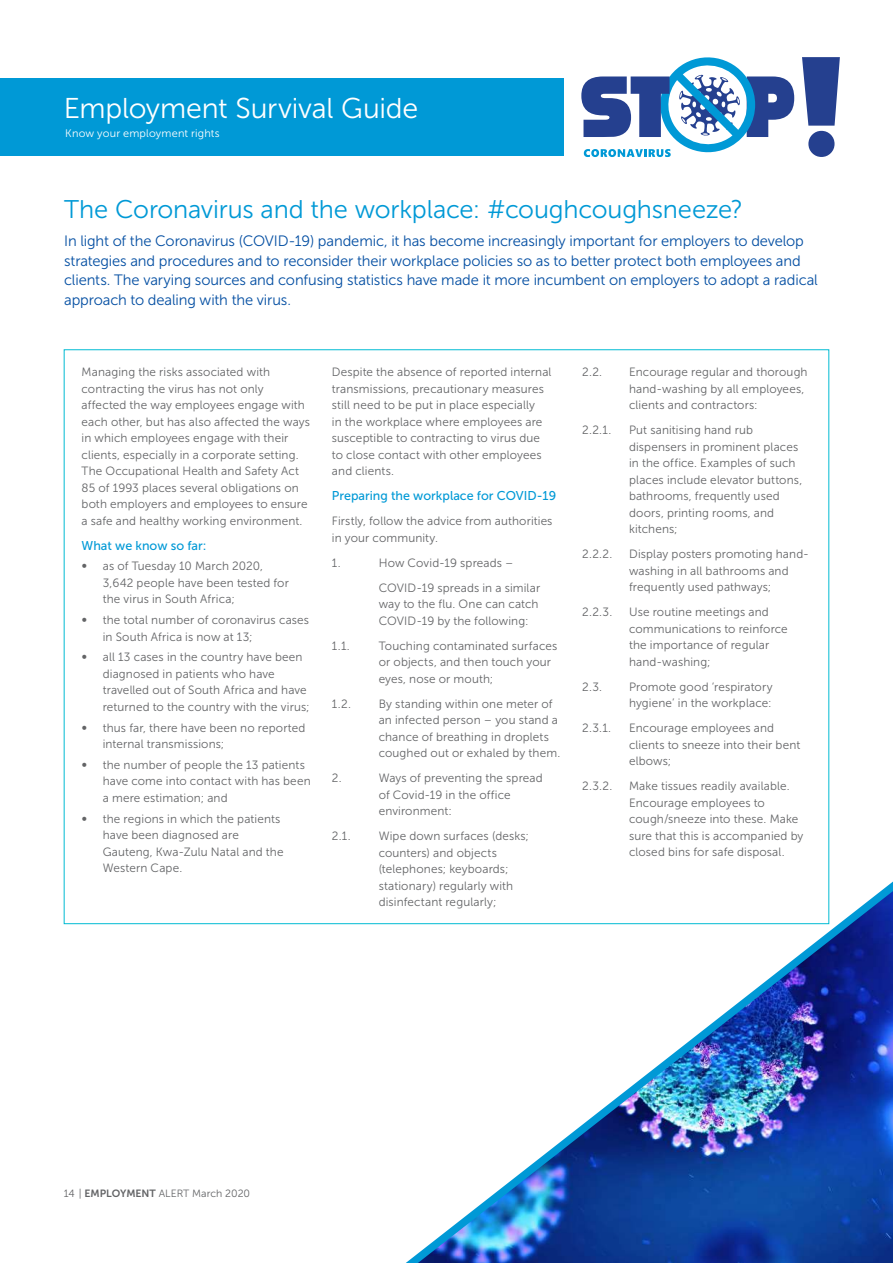
<style>
.page{position:relative;width:893px;height:1263px;background:#fff}
.page>*{position:absolute;margin:0;border:0;box-sizing:border-box;transform-origin:0 0}
.t1{font:28.5px "Museo Sans 300";letter-spacing:-.005em;color:#fff}
.t2{font:25.5px "Museo Sans 300";letter-spacing:-.005em;color:#0099d6}
.t3{font:15px/19.5px "Museo Sans 300";letter-spacing:-.005em;color:#034ea2}
.t4{font:12.75px "Museo Sans 500";color:#0099d6}
.t5{font:12px/16.5px "Museo Sans 300";letter-spacing:.01em;color:#636466}
.t6{font:10.95px "Museo Sans 300";letter-spacing:.015em;color:#fff}
.t7{font:10.5px "Museo Sans 300";color:#636466}
.s1{font-family:"Museo Sans 700"}
</style>
<div class="page">
<svg style="left:802px;top:57px;width:38px;height:100px"></svg>
<svg style="left:581px;top:57px;width:213px;height:100px"></svg>
<img style="left:342px;top:827px;width:551px;height:436px">
<div style="left:1px;top:78px;width:563px;height:77px;background:#0099d6"></div>
<h1 class="t1" style="left:64px;top:92px;width:356px">Employment Survival Guide</h1>
<p class="t6" style="left:65px;top:128px;width:156px">Know your employment rights</p>
<h2 class="t2" style="left:64px;top:196px;width:680px">The Coronavirus and the workplace: #coughcoughsneeze?</h2>
<p class="t3" style="left:64px;top:231px;width:755px">In light of the Coronavirus (COVID-19) pandemic, it has become increasingly important for employers to develop strategies and procedures and to reconsider their workplace policies so as to better protect both employees and clients. The varying sources and confusing statistics have made it more incumbent on employers to adopt a radical approach to dealing with the virus.</p>
<p class="t5" style="left:82px;top:364px;width:230px">Managing the risks associated with contracting the virus has not only affected the way employees engage with each other, but has also affected the ways in which employees engage with their clients, especially in a corporate setting.<br>The Occupational Health and Safety Act 85 of 1993 places several obligations on both employers and employees to ensure a safe and healthy working environment.</p>
<p class="t4" style="left:82px;top:538px;width:126px">What we know so far:</p>
<p class="t5" style="left:82px;top:558px;width:7px">∞</p>
<p class="t5" style="left:103px;top:558px;width:188px">as of Tuesday 10 March 2020,<br>3,642 people have been tested for the virus in South Africa;</p>
<p class="t5" style="left:82px;top:612px;width:7px">∞</p>
<p class="t5" style="left:103px;top:612px;width:208px">the total number of coronavirus cases in South Africa is now at 13;</p>
<p class="t5" style="left:82px;top:649px;width:7px">∞</p>
<p class="t5" style="left:103px;top:649px;width:208px">all 13 cases in the country have been diagnosed in patients who have travelled out of South Africa and have returned to the country with the virus;</p>
<p class="t5" style="left:82px;top:719px;width:7px">∞</p>
<p class="t5" style="left:103px;top:719px;width:204px">thus far, there have been no reported internal transmissions;</p>
<p class="t5" style="left:82px;top:757px;width:7px">∞</p>
<p class="t5" style="left:103px;top:757px;width:209px">the number of people the 13 patients have come into contact with has been a mere estimation; and</p>
<p class="t5" style="left:82px;top:810px;width:7px">∞</p>
<p class="t5" style="left:103px;top:810px;width:182px">the regions in which the patients have been diagnosed are<br>Gauteng, Kwa-Zulu Natal and the<br>Western Cape.</p>
<p class="t5" style="left:332px;top:364px;width:221px">Despite the absence of reported internal transmissions, precautionary measures still need to be put in place especially<br>in the workplace where employees are susceptible to contracting to virus due to close contact with other employees and clients.</p>
<p class="t4" style="left:332px;top:489px;width:226px">Preparing the workplace for COVID-19</p>
<p class="t5" style="left:332px;top:513px;width:222px">Firstly, follow the advice from authorities in your community.</p>
<p class="t5" style="left:332px;top:554px;width:10px">1.</p>
<p class="t5" style="left:379px;top:550px;width:163px;line-height:25px">How Covid-19 spreads –<br>COVID-19 spreads in a similar</p>
<p class="t5" style="left:379px;top:596px;width:161px">way to the flu. One can catch<br>COVID-19 by the following:</p>
<p class="t5" style="left:332px;top:637px;width:19px">1.1.</p>
<p class="t5" style="left:379px;top:637px;width:180px">Touching contaminated surfaces or objects, and then touch your eyes, nose or mouth;</p>
<p class="t5" style="left:332px;top:695px;width:20px">1.2.</p>
<p class="t5" style="left:379px;top:695px;width:183px">By standing within one meter of an infected person – you stand a chance of breathing in droplets coughed out or exhaled by them.</p>
<p class="t5" style="left:332px;top:770px;width:11px">2.</p>
<p class="t5" style="left:379px;top:770px;width:166px">Ways of preventing the spread of Covid-19 in the office environment:</p>
<p class="t5" style="left:332px;top:828px;width:20px">2.1.</p>
<p class="t5" style="left:379px;top:828px;width:152px">Wipe down surfaces (desks; counters) and objects (telephones; keyboards; stationary) regularly with disinfectant regularly;</p>
<p class="t5" style="left:582px;top:364px;width:21px">2.2.</p>
<p class="t5" style="left:629px;top:364px;width:180px">Encourage regular and thorough hand-washing by all employees, clients and contractors:</p>
<p class="t5" style="left:582px;top:422px;width:30px">2.2.1.</p>
<p class="t5" style="left:629px;top:422px;width:175px">Put sanitising hand rub dispensers in prominent places in the office. Examples of such places include elevator buttons, bathrooms, frequently used doors, printing rooms, and kitchens;</p>
<p class="t5" style="left:582px;top:546px;width:32px">2.2.2.</p>
<p class="t5" style="left:629px;top:546px;width:181px">Display posters promoting hand&shy;washing in all bathrooms and frequently used pathways;</p>
<p class="t5" style="left:582px;top:604px;width:31px">2.2.3.</p>
<p class="t5" style="left:629px;top:604px;width:160px">Use routine meetings and communications to reinforce the importance of regular hand-washing;</p>
<p class="t5" style="left:582px;top:678px;width:21px">2.3.</p>
<p class="t5" style="left:629px;top:678px;width:145px">Promote good ‘respiratory hygiene’ in the workplace:</p>
<p class="t5" style="left:582px;top:720px;width:30px">2.3.1.</p>
<p class="t5" style="left:629px;top:720px;width:173px">Encourage employees and clients to sneeze into their bent elbows;</p>
<p class="t5" style="left:582px;top:778px;width:31px">2.3.2.</p>
<p class="t5" style="left:629px;top:778px;width:176px">Make tissues readily available.<br>Encourage employees to cough/sneeze into these. Make sure that this is accompanied by closed bins for safe disposal.</p>
<p class="t7" style="left:64px;top:1188px;width:188px">14 | <span class="s1">EMPLOYMENT</span> ALERT March 2020</p>
</div>
